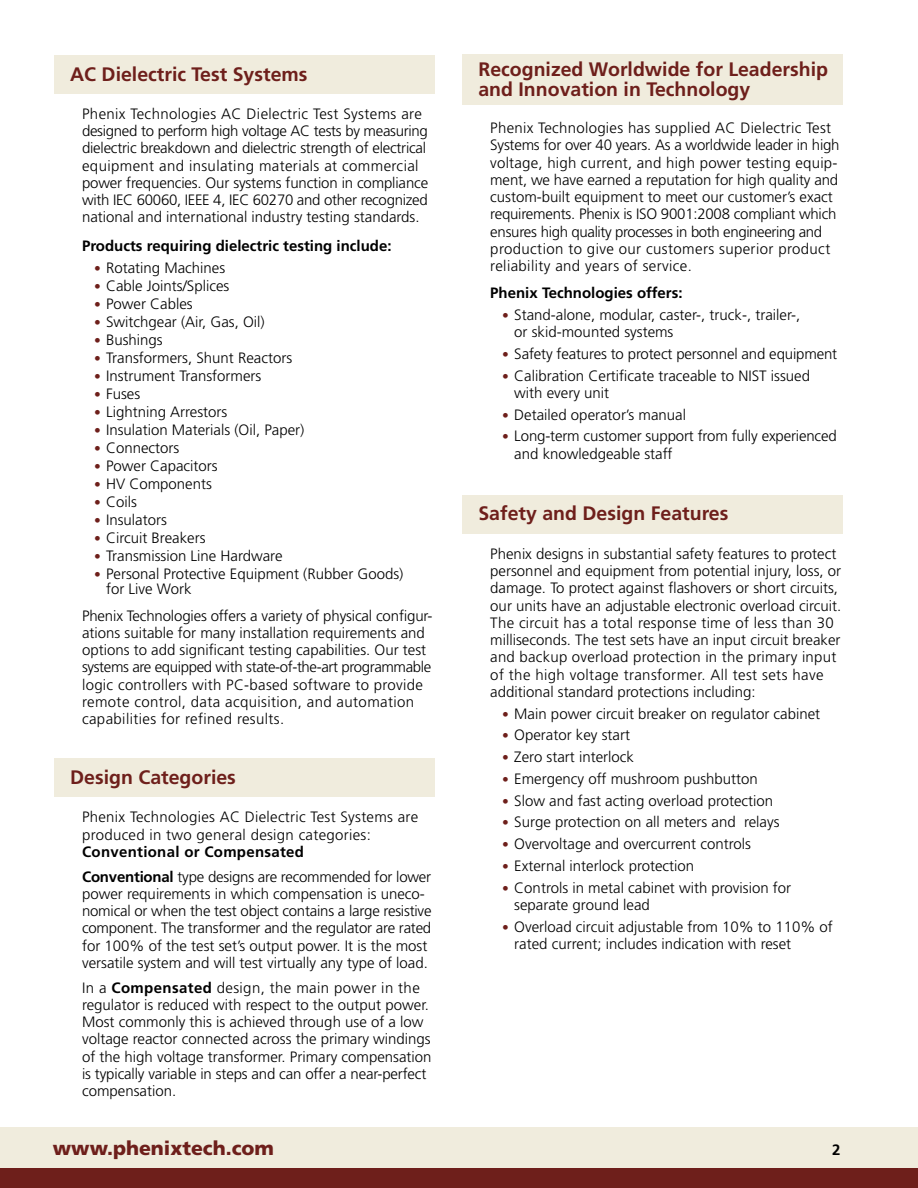
<style>
.page{position:relative;width:918px;height:1188px;background:#fff}
.page>*{position:absolute;margin:0;border:0;box-sizing:border-box;transform-origin:0 0}
.t1{font:700 19.5px/19.5px "Frutiger";color:#6e1f1b}
.t2{font:900 19.5px "Frutiger";color:#6e1f1b}
.t3{font:300 15px/17.2px "Frutiger";color:#000}
.t4{font:300 15px/17.2px "Frutiger";letter-spacing:.02em;color:#000}
.t5{font:700 15px/24.8px "Frutiger";letter-spacing:.02em;color:#000}
.t6{font:700 15px "Frutiger";color:#000}
.s1{font-size:13.5px;color:#6e1f1b}
.s2{font-weight:300}
.s3{font-weight:700}
</style>
<div class="page">
<div style="left:0;top:1127px;width:918px;height:47px;background:#f0ecdd"></div>
<div style="left:0;top:1169px;width:918px;height:19px;background:#6e1f1b"></div>
<div style="left:462px;top:55px;width:380px;height:50px;background:#f0ecdd"></div>
<div style="left:54px;top:758px;width:380px;height:39px;background:#f0ecdd"></div>
<div style="left:462px;top:495px;width:380px;height:39px;background:#f0ecdd"></div>
<div style="left:54px;top:55px;width:380px;height:39px;background:#f0ecdd"></div>
<h1 class="t1" style="left:70px;top:64px;width:239px">AC Dielectric Test Systems</h1>
<p class="t3" style="left:82px;top:105px;width:348px">Phenix Technologies AC Dielectric Test Systems are designed to perform high voltage AC tests by measuring dielectric breakdown and dielectric strength of electrical equipment and insulating materials at commercial power frequencies. Our systems function in compliance with IEC 60060, IEEE 4, IEC 60270 and other recognized national and international industry testing standards.</p>
<p class="t6" style="left:82px;top:237px;width:311px">Products requiring dielectric testing include:</p>
<p class="t3" style="left:94px;top:260px;width:133px"><span class="s1">•</span> Rotating Machines</p>
<p class="t3" style="left:94px;top:278px;width:137px"><span class="s1">•</span> Cable Joints/Splices</p>
<p class="t3" style="left:94px;top:296px;width:100px"><span class="s1">•</span> Power Cables</p>
<p class="t3" style="left:94px;top:314px;width:172px"><span class="s1">•</span> Switchgear (Air, Gas, Oil)</p>
<p class="t3" style="left:94px;top:332px;width:70px"><span class="s1">•</span> Bushings</p>
<p class="t3" style="left:94px;top:350px;width:200px"><span class="s1">•</span> Transformers, Shunt Reactors</p>
<p class="t3" style="left:94px;top:368px;width:169px"><span class="s1">•</span> Instrument Transformers</p>
<p class="t3" style="left:94px;top:386px;width:48px"><span class="s1">•</span> Fuses</p>
<p class="t3" style="left:94px;top:404px;width:135px"><span class="s1">•</span> Lightning Arrestors</p>
<p class="t3" style="left:94px;top:422px;width:212px"><span class="s1">•</span> Insulation Materials (Oil, Paper)</p>
<p class="t3" style="left:94px;top:440px;width:87px"><span class="s1">•</span> Connectors</p>
<p class="t3" style="left:94px;top:458px;width:125px"><span class="s1">•</span> Power Capacitors</p>
<p class="t3" style="left:94px;top:476px;width:119px"><span class="s1">•</span> HV Components</p>
<p class="t3" style="left:94px;top:494px;width:44px"><span class="s1">•</span> Coils</p>
<p class="t3" style="left:94px;top:512px;width:74px"><span class="s1">•</span> Insulators</p>
<p class="t3" style="left:94px;top:530px;width:113px"><span class="s1">•</span> Circuit Breakers</p>
<p class="t3" style="left:94px;top:548px;width:190px"><span class="s1">•</span> Transmission Line Hardware</p>
<p class="t3" style="left:106px;top:567px;width:299px;line-height:15px;text-indent:-12px"><span class="s1">•</span> Personal Protective Equipment (Rubber Goods) for Live Work</p>
<p class="t3" style="left:82px;top:607px;width:352px">Phenix Technologies offers a variety of physical configur&shy;ations suitable for many installation requirements and options to add significant testing capabilities. Our test systems are equipped with state-of-the-art programmable logic controllers with PC-based software to provide remote control, data acquisition, and automation capabilities for refined results.</p>
<h1 class="t1" style="left:70px;top:767px;width:167px">Design Categories</h1>
<p class="t4" style="left:82px;top:809px;width:338px">Phenix Technologies AC Dielectric Test Systems are produced in two general design categories:</p>
<p class="t5" style="left:82px;top:839px;width:351px">Conventional or Compensated<br>Conventional <span class="s2">type designs are recommended for lower</span></p>
<p class="t3" style="left:82px;top:885px;width:351px">power requirements in which compensation is uneco&shy;nomical or when the test object contains a large resistive component. The transformer and the regulator are rated for 100% of the test set’s output power. It is the most versatile system and will test virtually any type of load.</p>
<p class="t3" style="left:82px;top:979px;width:351px">In a <span class="s3">Compensated</span> design, the main power in the regulator is reduced with respect to the output power.<br>Most commonly this is achieved through use of a low voltage reactor connected across the primary windings of the high voltage transformer. Primary compensation is typically variable in steps and can offer a near-perfect compensation.</p>
<h1 class="t1" style="left:478px;top:59px;width:351px">Recognized Worldwide for Leadership and Innovation in Technology</h1>
<p class="t3" style="left:490px;top:119px;width:351px">Phenix Technologies has supplied AC Dielectric Test Systems for over 40 years. As a worldwide leader in high voltage, high current, and high power testing equip&shy;ment, we have earned a reputation for high quality and custom-built equipment to meet our customer’s exact requirements. Phenix is ISO 9001:2008 compliant which ensures high quality processes in both engineering and production to give our customers superior product reliability and years of service.</p>
<p class="t6" style="left:490px;top:284px;width:194px">Phenix Technologies offers:</p>
<p class="t3" style="left:514px;top:306px;width:288px;text-indent:-12px"><span class="s1">•</span> Stand-alone, modular, caster-, truck-, trailer-, or skid-mounted systems</p>
<p class="t3" style="left:502px;top:345px;width:336px"><span class="s1">•</span> Safety features to protect personnel and equipment</p>
<p class="t3" style="left:514px;top:367px;width:297px;text-indent:-12px"><span class="s1">•</span> Calibration Certificate traceable to NIST issued with every unit</p>
<p class="t3" style="left:502px;top:406px;width:185px"><span class="s1">•</span> Detailed operator’s manual</p>
<p class="t3" style="left:514px;top:428px;width:324px;text-indent:-12px"><span class="s1">•</span> Long-term customer support from fully experienced and knowledgeable staff</p>
<h1 class="t1" style="left:478px;top:504px;width:251px">Safety and Design Features</h1>
<p class="t3" style="left:490px;top:545px;width:353px">Phenix designs in substantial safety features to protect personnel and equipment from potential injury, loss, or damage. To protect against flashovers or short circuits, our units have an adjustable electronic overload circuit.<br>The circuit has a total response time of less than 30 milliseconds. The test sets have an input circuit breaker and backup overload protection in the primary input of the high voltage transformer. All test sets have additional standard protections including:</p>
<p class="t3" style="left:502px;top:705px;width:319px"><span class="s1">•</span> Main power circuit breaker on regulator cabinet</p>
<p class="t3" style="left:502px;top:727px;width:129px"><span class="s1">•</span> Operator key start</p>
<p class="t3" style="left:502px;top:748px;width:133px"><span class="s1">•</span> Zero start interlock</p>
<p class="t3" style="left:502px;top:770px;width:257px"><span class="s1">•</span> Emergency off mushroom pushbutton</p>
<p class="t3" style="left:502px;top:792px;width:272px"><span class="s1">•</span> Slow and fast acting overload protection</p>
<p class="t3" style="left:502px;top:814px;width:279px"><span class="s1">•</span> Surge protection on all meters and relays</p>
<p class="t3" style="left:502px;top:835px;width:250px"><span class="s1">•</span> Overvoltage and overcurrent controls</p>
<p class="t3" style="left:502px;top:857px;width:193px"><span class="s1">•</span> External interlock protection</p>
<p class="t3" style="left:514px;top:879px;width:278px;text-indent:-12px"><span class="s1">•</span> Controls in metal cabinet with provision for separate ground lead</p>
<p class="t3" style="left:514px;top:918px;width:320px;text-indent:-12px"><span class="s1">•</span> Overload circuit adjustable from 10% to 110% of rated current; includes indication with reset</p>
<h1 class="t2" style="left:53px;top:1136px;width:223px">www.phenixtech.com</h1>
<p class="t6" style="left:832px;top:1141px;width:10px">2</p>
</div>
